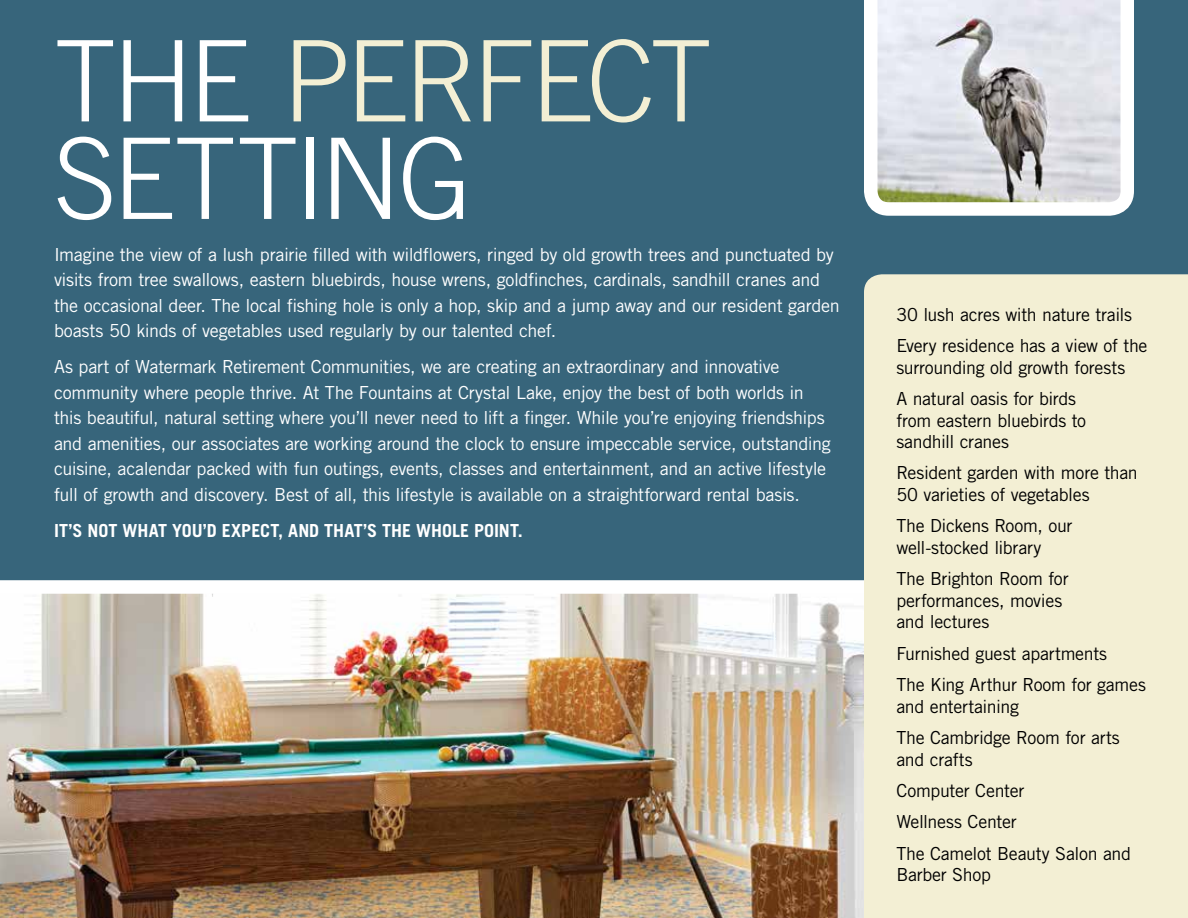
<style>
.page{position:relative;width:1188px;height:918px;background:#fff}
.page>*{position:absolute;margin:0;border:0;box-sizing:border-box;transform-origin:0 0}
.t1{font:300 112.5px/97.5px "Trade Gothic";letter-spacing:-.04em;color:#fff}
.t2{font:18px/25.5px "Trade Gothic";letter-spacing:-.02em;color:#fff}
.t3{font:18px/31.3px "Trade Gothic";letter-spacing:-.015em;color:#000}
.t4{font:700 18px "Trade Gothic";letter-spacing:.005em;color:#fff}
.s1{color:#f3efd4}
</style>
<div class="page">
<img style="left:0;top:594px;width:864px;height:324px">
<div style="left:0;top:0;width:1188px;height:594px;background:#37657b"></div>
<div style="left:864px;top:274px;width:324px;height:644px;background:#f3efd4"></div>
<svg style="left:864px;top:0;width:270px;height:216px"></svg>
<h1 class="t1" style="left:54px;top:31px;width:660px">THE <span class="s1">PERFECT<br></span>SETTING</h1>
<p class="t2" style="left:54px;top:241px;width:787px">Imagine the view of a lush prairie filled with wildflowers, ringed by old growth trees and punctuated by visits from tree swallows, eastern bluebirds, house wrens, goldfinches, cardinals, sandhill cranes and the occasional deer. The local fishing hole is only a hop, skip and a jump away and our resident garden boasts 50 kinds of vegetables used regularly by our talented chef.</p>
<p class="t2" style="left:54px;top:354px;width:778px">As part of Watermark Retirement Communities, we are creating an extraordinary and innovative community where people thrive. At The Fountains at Crystal Lake, enjoy the best of both worlds in this beautiful, natural setting where you’ll never need to lift a finger. While you’re enjoying friendships and amenities, our associates are working around the clock to ensure impeccable service, outstanding cuisine, acalendar packed with fun outings, events, classes and entertainment, and an active lifestyle full of growth and discovery. Best of all, this lifestyle is available on a straightforward rental basis.</p>
<p class="t4" style="left:54px;top:520px;width:470px">IT’S NOT WHAT YOU’D EXPECT, AND THAT’S THE WHOLE POINT.</p>
<p class="t3" style="left:896px;top:298px;width:253px">30 lush acres with nature trails<br>Every residence has a view of the</p>
<p class="t3" style="left:896px;top:351px;width:230px">surrounding old growth forests<br>A natural oasis for birds</p>
<p class="t3" style="left:896px;top:409px;width:191px;line-height:21.6px">from eastern bluebirds to sandhill cranes</p>
<p class="t3" style="left:896px;top:462px;width:243px;line-height:21.6px">Resident garden with more than<br>50 varieties of vegetables</p>
<p class="t3" style="left:896px;top:515px;width:178px;line-height:21.6px">The Dickens Room, our well-stocked library</p>
<p class="t3" style="left:896px;top:568px;width:174px;line-height:21.6px">The Brighton Room for performances, movies and lectures</p>
<p class="t3" style="left:896px;top:638px;width:251px">Furnished guest apartments<br>The King Arthur Room for games</p>
<p class="t3" style="left:896px;top:690px;width:225px">and entertaining<br>The Cambridge Room for arts</p>
<p class="t3" style="left:896px;top:743px;width:236px">and crafts<br>Computer Center<br>Wellness Center<br>The Camelot Beauty Salon and</p>
<p class="t3" style="left:896px;top:859px;width:96px">Barber Shop</p>
</div>
